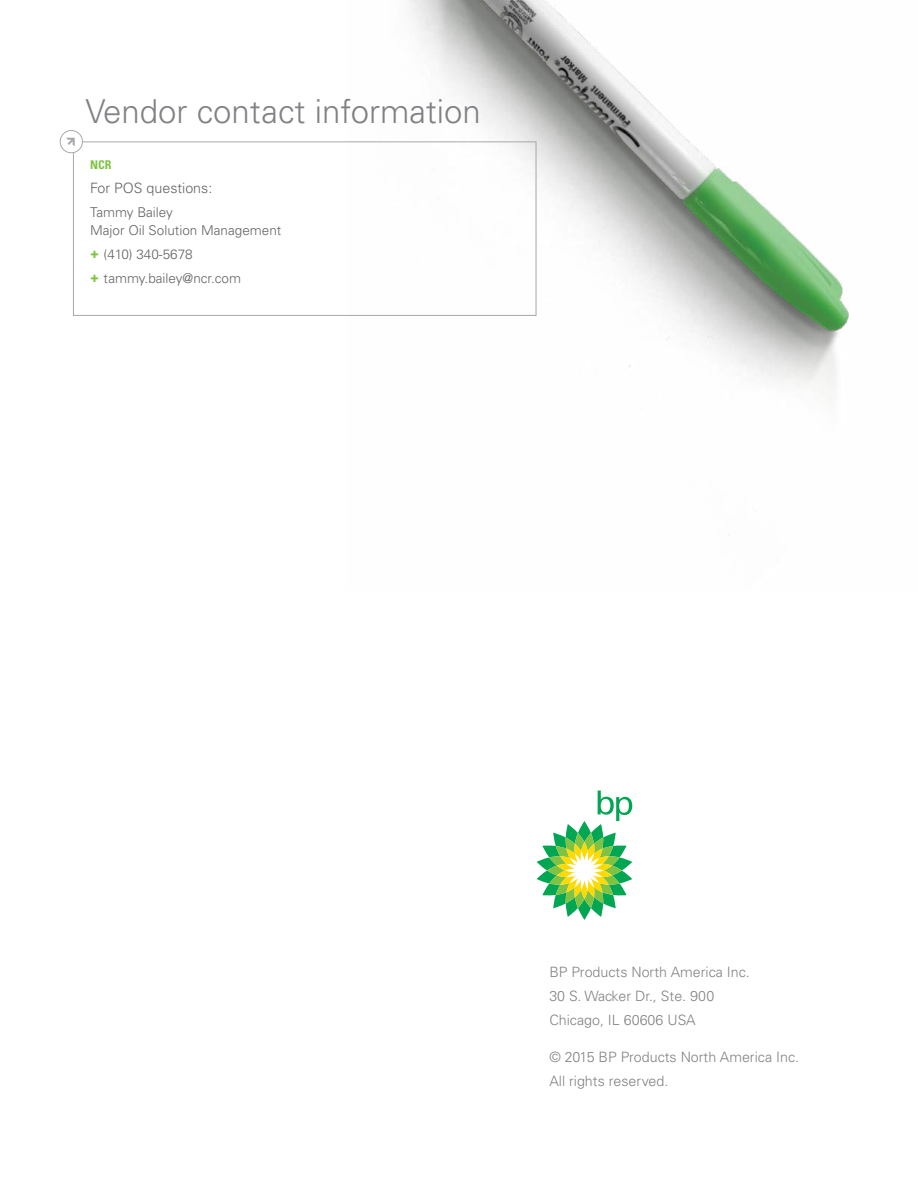
<style>
.page{position:relative;width:918px;height:1188px;background:#fff}
.page>*{position:absolute;margin:0;border:0;box-sizing:border-box;transform-origin:0 0}
.t1{font:300 33px "Univers LT Std";color:#808285}
.t2{font:300 14.25px/24px "Univers LT Std";color:#808285}
.t3{font:300 14.25px "Univers LT Std";color:#636466}
.t4{font:300 13.5px/17.2px "Univers LT Std";color:#636466}
.t5{font:700 condensed 12px "Univers LT Std";color:#80c342}
.s1{font-weight:900;color:#80c342}
</style>
<div class="page">
<svg style="left:537px;top:791px;width:95px;height:129px"></svg>
<img style="left:346px;top:0;width:503px;height:535px">
<div style="left:73px;top:142px;width:463px;height:174px;border:1px solid #a7a9ac"></div>
<div style="left:60px;top:131px;width:22px;height:22px;background:#fff;border-radius:50%"></div>
<div style="left:60px;top:130px;width:23px;height:23px;border:1px solid #a7a9ac;border-radius:50%"></div>
<svg style="left:66px;top:138px;width:9px;height:8px"></svg>
<h1 class="t1" style="left:85px;top:91px;width:397px">Vendor contact information</h1>
<p class="t5" style="left:90px;top:158px;width:23px">NCR</p>
<p class="t3" style="left:90px;top:180px;width:124px">For POS questions:</p>
<p class="t4" style="left:90px;top:204px;width:193px">Tammy Bailey<br>Major Oil Solution Management</p>
<p class="t4" style="left:90px;top:242px;width:153px;line-height:24px"><span class="s1">+</span> (410) 340-5678<br><span class="s1">+</span> tammy.bailey@ncr.com</p>
<p class="t2" style="left:549px;top:960px;width:202px">BP Products North America Inc.<br>30 S. Wacker Dr., Ste. 900<br>Chicago, IL 60606 USA</p>
<p class="t2" style="left:549px;top:1045px;width:251px">© 2015 BP Products North America Inc.<br>All rights reserved.</p>
</div>
